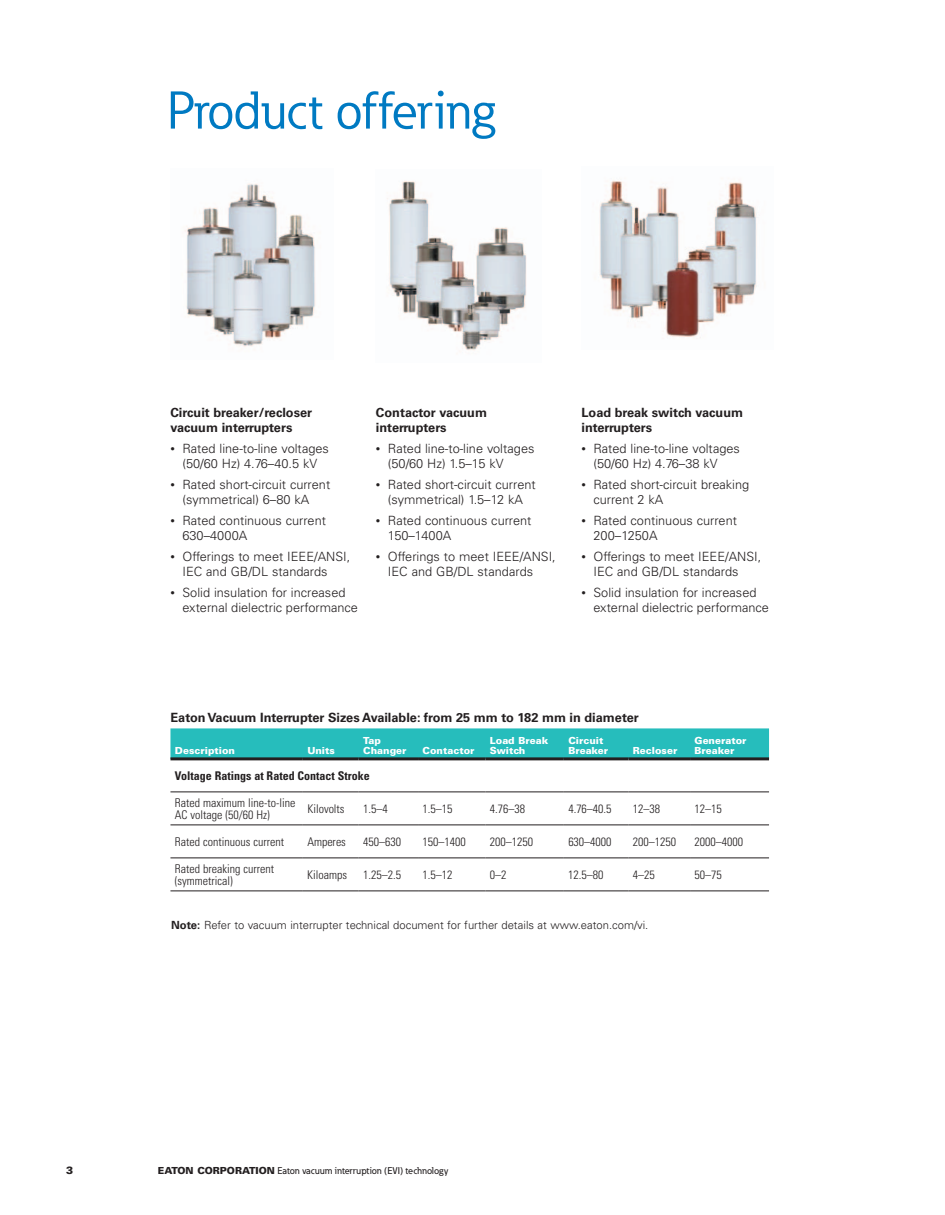
<style>
.page{position:relative;width:945px;height:1215px;background:#fff}
.page>*{position:absolute;margin:0;border:0;box-sizing:border-box;transform-origin:0 0}
.t1{font:52.5px "Eaton";letter-spacing:-.02em;color:#007ac2}
.t2{font:300 12.75px/14.2px "Univers LT Std";color:#231f20}
.t3{font:700 12.75px/14.2px "Univers LT Std";color:#231f20}
.t4{font:300 condensed 12px/12px "Univers LT Std";color:#231f20}
.t5{font:700 condensed 12px "Univers LT Std";color:#231f20}
.t6{font:300 11.25px "Univers LT Std";color:#231f20}
.t7{font:700 11.25px "Univers LT Std";color:#231f20}
.t8{font:900 10.5px "Univers LT Std";color:#231f20}
.t9{font:900 9.75px/10.5px "Univers LT Std";color:#fff}
.t10{font:500 9.75px "Eaton";color:#231f20}
.s1{font-size:9px}
.s2{font-family:"Univers LT Std";font-weight:900}
</style>
<div class="page">
<img style="left:184px;top:183px;width:132px;height:164px">
<img style="left:387px;top:181px;width:140px;height:170px">
<img style="left:599px;top:180px;width:158px;height:158px">
<div style="left:170px;top:728px;width:599px;height:29px;background:#26bdbc"></div>
<hr style="left:170px;top:825px;width:133px;height:1px;background:#231f20">
<hr style="left:303px;top:825px;width:56px;height:1px;background:#231f20">
<hr style="left:359px;top:825px;width:59px;height:1px;background:#231f20">
<hr style="left:418px;top:825px;width:67px;height:1px;background:#231f20">
<hr style="left:485px;top:825px;width:79px;height:1px;background:#231f20">
<hr style="left:564px;top:825px;width:64px;height:1px;background:#231f20">
<hr style="left:628px;top:825px;width:62px;height:1px;background:#231f20">
<hr style="left:690px;top:825px;width:79px;height:1px;background:#231f20">
<hr style="left:170px;top:858px;width:133px;height:1px;background:#231f20">
<hr style="left:303px;top:858px;width:56px;height:1px;background:#231f20">
<hr style="left:359px;top:858px;width:59px;height:1px;background:#231f20">
<hr style="left:418px;top:858px;width:67px;height:1px;background:#231f20">
<hr style="left:485px;top:858px;width:79px;height:1px;background:#231f20">
<hr style="left:564px;top:858px;width:64px;height:1px;background:#231f20">
<hr style="left:628px;top:858px;width:62px;height:1px;background:#231f20">
<hr style="left:690px;top:858px;width:79px;height:1px;background:#231f20">
<hr style="left:170px;top:757px;width:133px;height:3px;background:#231f20">
<hr style="left:303px;top:757px;width:56px;height:3px;background:#231f20">
<hr style="left:359px;top:757px;width:59px;height:3px;background:#231f20">
<hr style="left:418px;top:757px;width:67px;height:3px;background:#231f20">
<hr style="left:485px;top:757px;width:79px;height:3px;background:#231f20">
<hr style="left:564px;top:757px;width:64px;height:3px;background:#231f20">
<hr style="left:628px;top:757px;width:62px;height:3px;background:#231f20">
<hr style="left:690px;top:757px;width:79px;height:3px;background:#231f20">
<hr style="left:170px;top:792px;width:133px;height:1px;background:#231f20">
<hr style="left:303px;top:792px;width:56px;height:1px;background:#231f20">
<hr style="left:359px;top:792px;width:59px;height:1px;background:#231f20">
<hr style="left:418px;top:792px;width:67px;height:1px;background:#231f20">
<hr style="left:485px;top:792px;width:79px;height:1px;background:#231f20">
<hr style="left:564px;top:792px;width:64px;height:1px;background:#231f20">
<hr style="left:628px;top:792px;width:62px;height:1px;background:#231f20">
<hr style="left:690px;top:792px;width:79px;height:1px;background:#231f20">
<hr style="left:170px;top:891px;width:133px;height:1px;background:#231f20">
<hr style="left:303px;top:891px;width:56px;height:1px;background:#231f20">
<hr style="left:359px;top:891px;width:59px;height:1px;background:#231f20">
<hr style="left:418px;top:891px;width:67px;height:1px;background:#231f20">
<hr style="left:485px;top:891px;width:79px;height:1px;background:#231f20">
<hr style="left:564px;top:891px;width:64px;height:1px;background:#231f20">
<hr style="left:628px;top:891px;width:62px;height:1px;background:#231f20">
<hr style="left:690px;top:891px;width:79px;height:1px;background:#231f20">
<h1 class="t1" style="left:167px;top:78px;width:329px">Product offering</h1>
<p class="t3" style="left:170px;top:406px;width:143px">Circuit breaker/recloser vacuum interrupters</p>
<p class="t2" style="left:170px;top:442px;width:160px;text-align:center"><span class="s1">•</span> Rated line-to-line voltages (50/60 Hz) 4.76–40.5 kV</p>
<p class="t2" style="left:182px;top:478px;width:149px;text-indent:-12px"><span class="s1">•</span> Rated short-circuit current (symmetrical) 6–80 kA</p>
<p class="t2" style="left:182px;top:514px;width:145px;text-indent:-12px"><span class="s1">•</span> Rated continuous current<br>630–4000A</p>
<p class="t2" style="left:182px;top:550px;width:169px;text-indent:-12px"><span class="s1">•</span> Offerings to meet IEEE/ANSI,<br>IEC and GB/DL standards</p>
<p class="t2" style="left:182px;top:586px;width:177px;text-indent:-12px"><span class="s1">•</span> Solid insulation for increased external dielectric performance</p>
<p class="t3" style="left:376px;top:406px;width:113px">Contactor vacuum interrupters</p>
<p class="t2" style="left:388px;top:442px;width:148px;text-indent:-12px"><span class="s1">•</span> Rated line-to-line voltages (50/60 Hz) 1.5–15 kV</p>
<p class="t2" style="left:376px;top:478px;width:161px;text-align:center"><span class="s1">•</span> Rated short-circuit current (symmetrical) 1.5–12 kA</p>
<p class="t2" style="left:388px;top:514px;width:145px;text-indent:-12px"><span class="s1">•</span> Rated continuous current<br>150–1400A</p>
<p class="t2" style="left:388px;top:550px;width:169px;text-indent:-12px"><span class="s1">•</span> Offerings to meet IEEE/ANSI,<br>IEC and GB/DL standards</p>
<p class="t3" style="left:581px;top:406px;width:163px">Load break switch vacuum interrupters</p>
<p class="t2" style="left:593px;top:442px;width:148px;text-indent:-12px"><span class="s1">•</span> Rated line-to-line voltages (50/60 Hz) 4.76–38 kV</p>
<p class="t2" style="left:593px;top:478px;width:157px;text-indent:-12px"><span class="s1">•</span> Rated short-circuit breaking current 2 kA</p>
<p class="t2" style="left:593px;top:514px;width:145px;text-indent:-12px"><span class="s1">•</span> Rated continuous current<br>200–1250A</p>
<p class="t2" style="left:593px;top:550px;width:169px;text-indent:-12px"><span class="s1">•</span> Offerings to meet IEEE/ANSI,<br>IEC and GB/DL standards</p>
<p class="t2" style="left:593px;top:586px;width:177px;text-indent:-12px"><span class="s1">•</span> Solid insulation for increased external dielectric performance</p>
<p class="t3" style="left:170px;top:711px;width:470px">Eaton Vacuum Interrupter Sizes Available: from 25 mm to 182 mm in diameter</p>
<p class="t9" style="left:175px;top:746px;width:62px">Description</p>
<p class="t9" style="left:307px;top:746px;width:29px">Units</p>
<p class="t9" style="left:363px;top:735px;width:45px">Tap<br>Changer</p>
<p class="t9" style="left:423px;top:746px;width:53px">Contactor</p>
<p class="t9" style="left:490px;top:735px;width:60px">Load Break<br>Switch</p>
<p class="t9" style="left:568px;top:735px;width:41px">Circuit<br>Breaker</p>
<p class="t9" style="left:633px;top:746px;width:46px">Recloser</p>
<p class="t9" style="left:695px;top:735px;width:53px">Generator<br>Breaker</p>
<p class="t5" style="left:175px;top:768px;width:196px">Voltage Ratings at Rated Contact Stroke</p>
<p class="t4" style="left:175px;top:797px;width:122px">Rated maximum line-to-line<br>AC voltage (50/60 Hz)</p>
<p class="t4" style="left:307px;top:803px;width:39px">Kilovolts</p>
<p class="t4" style="left:363px;top:803px;width:26px">1.5–4</p>
<p class="t4" style="left:423px;top:803px;width:31px">1.5–15</p>
<p class="t4" style="left:490px;top:803px;width:37px">4.76–38</p>
<p class="t4" style="left:568px;top:803px;width:45px">4.76–40.5</p>
<p class="t4" style="left:633px;top:803px;width:29px">12–38</p>
<p class="t4" style="left:695px;top:803px;width:29px">12–15</p>
<p class="t4" style="left:175px;top:836px;width:111px">Rated continuous current</p>
<p class="t4" style="left:307px;top:836px;width:40px">Amperes</p>
<p class="t4" style="left:363px;top:836px;width:39px">450–630</p>
<p class="t4" style="left:423px;top:836px;width:45px">150–1400</p>
<p class="t4" style="left:490px;top:836px;width:45px">200–1250</p>
<p class="t4" style="left:568px;top:836px;width:45px">630–4000</p>
<p class="t4" style="left:633px;top:836px;width:45px">200–1250</p>
<p class="t4" style="left:695px;top:836px;width:50px">2000–4000</p>
<p class="t4" style="left:175px;top:863px;width:101px">Rated breaking current (symmetrical)</p>
<p class="t4" style="left:307px;top:869px;width:41px">Kiloamps</p>
<p class="t4" style="left:363px;top:869px;width:39px">1.25–2.5</p>
<p class="t4" style="left:423px;top:869px;width:31px">1.5–12</p>
<p class="t4" style="left:490px;top:869px;width:18px">0–2</p>
<p class="t4" style="left:568px;top:869px;width:37px">12.5–80</p>
<p class="t4" style="left:633px;top:869px;width:23px">4–25</p>
<p class="t4" style="left:695px;top:869px;width:29px">50–75</p>
<p class="t7" style="left:171px;top:918px;width:14px">NNote:</p>
<p class="t6" style="left:204px;top:918px;width:446px">Refer to vacuum interrupter technical document for further details at www.eaton.com/vi.</p>
<p class="t8" style="left:66px;top:1163px;width:9px">3</p>
<p class="t10" style="left:158px;top:1165px;width:289px"><span class="s2">EATON CORPORATION</span> Eaton vacuum interruption (EVI) technology</p>
</div>
